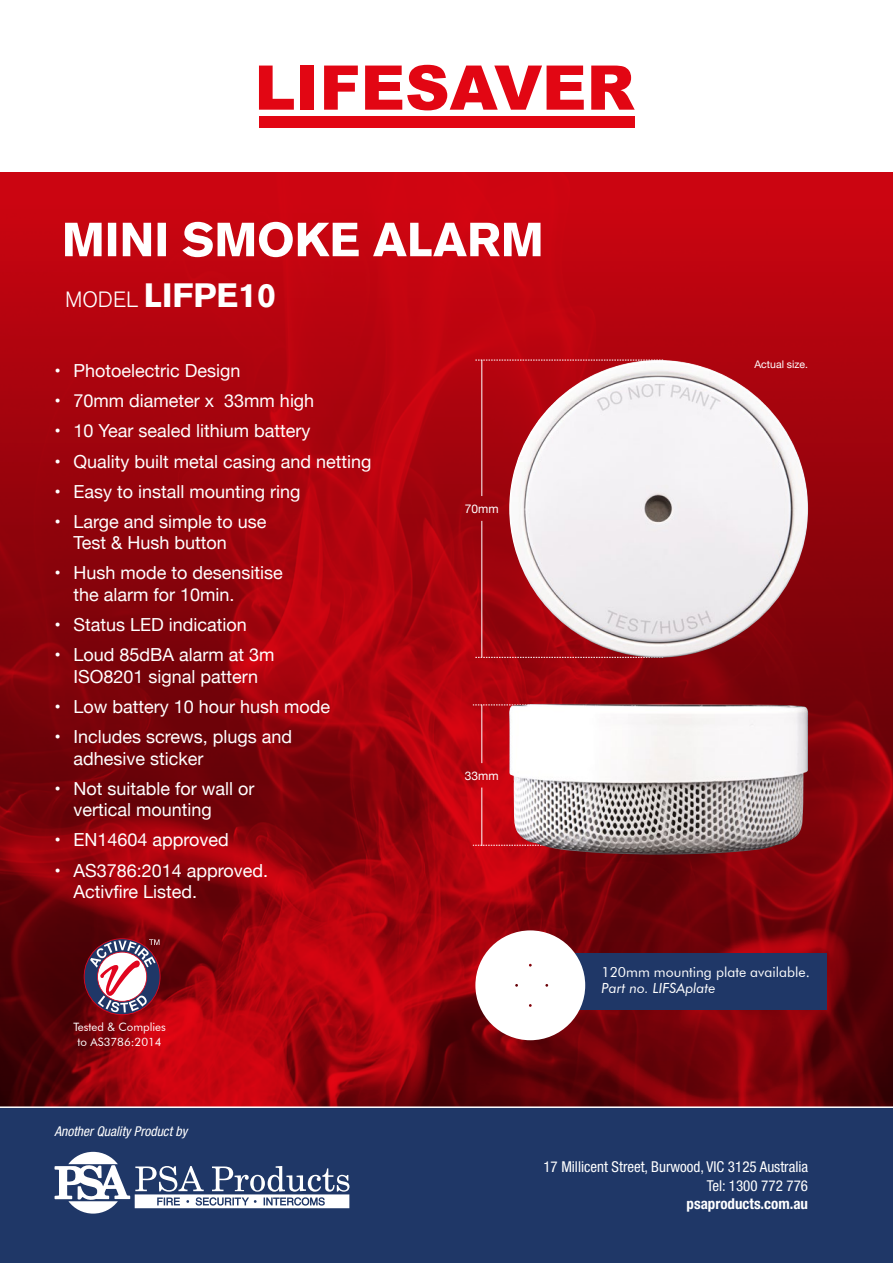
<style>
.page{position:relative;width:893px;height:1263px;background:#fff}
.page>*{position:absolute;margin:0;border:0;box-sizing:border-box;transform-origin:0 0}
.t1{font:700 33.45px "Akzidenz Grotesk BQ";color:#fff}
.t2{font:18px/21.6px "Helvetica Neue";color:#fff}
.t3{font:condensed 15px/18.3px "Helvetica Neue LT Std";color:#fff;text-align:right}
.t4{font:700 condensed 15px "Helvetica Neue LT Std";color:#fff}
.t5{font:13.95px "Futura BT";color:#fff}
.t6{font:italic 13.95px "Futura BT";color:#fff}
.t7{font:italic condensed 13.5px "Helvetica Neue LT Std";color:#fff}
.t8{font:12px "Helvetica Neue";color:#fff}
.t9{font:11.55px/14.4px "Futura BT";color:#fff;text-align:center}
.t10{font:10.5px "Helvetica Neue";color:#fff}
.s1{font-weight:300;font-size:21.9px}
</style>
<div class="page">
<img style="left:0;top:172px;width:893px;height:934px">
<svg style="left:259px;top:66px;width:35px;height:44px"></svg>
<div style="left:301px;top:66px;width:13px;height:44px;background:#e20613"></div>
<svg style="left:324px;top:66px;width:34px;height:44px"></svg>
<svg style="left:365px;top:65px;width:219px;height:45px"></svg>
<svg style="left:591px;top:66px;width:44px;height:44px"></svg>
<div style="left:259px;top:116px;width:376px;height:12px;background:#e20613"></div>
<svg style="left:65px;top:222px;width:475px;height:35px"></svg>
<div style="left:0;top:1106px;width:893px;height:157px;background:#1f3767"></div>
<svg style="left:54px;top:1152px;width:295px;height:61px"></svg>
<svg style="left:84px;top:938px;width:77px;height:77px"></svg>
<hr style="left:482px;top:705px;width:1px;height:58px;background:#fff">
<hr style="left:482px;top:787px;width:1px;height:59px;background:#fff">
<svg style="left:473px;top:705px;width:36px;height:1px"></svg>
<svg style="left:473px;top:845px;width:36px;height:1px"></svg>
<img style="left:509px;top:703px;width:299px;height:152px">
<hr style="left:482px;top:360px;width:1px;height:136px;background:#fff">
<hr style="left:482px;top:521px;width:1px;height:136px;background:#fff">
<svg style="left:474px;top:657px;width:35px;height:1px"></svg>
<svg style="left:474px;top:360px;width:35px;height:1px"></svg>
<img style="left:509px;top:360px;width:299px;height:298px">
<div style="left:574px;top:954px;width:253px;height:56px;background:#1f3767"></div>
<svg style="left:475px;top:930px;width:110px;height:110px"></svg>
<h1 class="t1" style="left:65px;top:276px;width:212px"><span class="s1">MODEL</span> LIFPE10</h1>
<p class="t2" style="left:54px;top:361px;width:188px">• Photoelectric Design</p>
<p class="t2" style="left:54px;top:391px;width:261px">• 70mm diameter x 33mm high</p>
<p class="t2" style="left:54px;top:421px;width:258px">• 10 Year sealed lithium battery</p>
<p class="t2" style="left:54px;top:451px;width:319px">• Quality built metal casing and netting</p>
<p class="t2" style="left:54px;top:481px;width:248px">• Easy to install mounting ring</p>
<p class="t2" style="left:73px;top:511px;width:194px;text-indent:-19px">• Large and simple to use<br>Test &amp; Hush button</p>
<p class="t2" style="left:73px;top:563px;width:211px;text-indent:-19px">• Hush mode to desensitise the alarm for 10min.</p>
<p class="t2" style="left:54px;top:615px;width:194px">• Status LED indication</p>
<p class="t2" style="left:54px;top:645px;width:222px;text-align:center">• Loud 85dBA alarm at 3m<br>ISO8201 signal pattern</p>
<p class="t2" style="left:54px;top:697px;width:277px">• Low battery 10 hour hush mode</p>
<p class="t2" style="left:73px;top:727px;width:220px;text-indent:-19px">• Includes screws, plugs and adhesive sticker</p>
<p class="t2" style="left:73px;top:778px;width:182px;text-indent:-19px">• Not suitable for wall or vertical mounting</p>
<p class="t2" style="left:54px;top:830px;width:176px">• EN14604 approved</p>
<p class="t2" style="left:73px;top:860px;width:196px;text-indent:-19px">• AS3786:2014 approved.<br>Activfire Listed.</p>
<p class="t9" style="left:73px;top:1020px;width:94px">Tested &amp; Complies to AS3786:2014</p>
<p class="t7" style="left:54px;top:1123px;width:134px">Another Quality Product by</p>
<p class="t8" style="left:465px;top:500px;width:35px">70mm</p>
<p class="t10" style="left:754px;top:357px;width:55px">Actual size.</p>
<p class="t8" style="left:465px;top:767px;width:35px">33mm</p>
<p class="t5" style="left:601px;top:963px;width:210px">120mm mounting plate available.</p>
<p class="t6" style="left:601px;top:980px;width:116px">Part no. LIFSAplate</p>
<p class="t3" style="left:543px;top:1158px;width:266px">17 Millicent Street, Burwood, VIC 3125 Australia<br>Tel: 1300 772 776</p>
<p class="t4" style="left:686px;top:1194px;width:123px">psaproducts.com.au</p>
</div>
